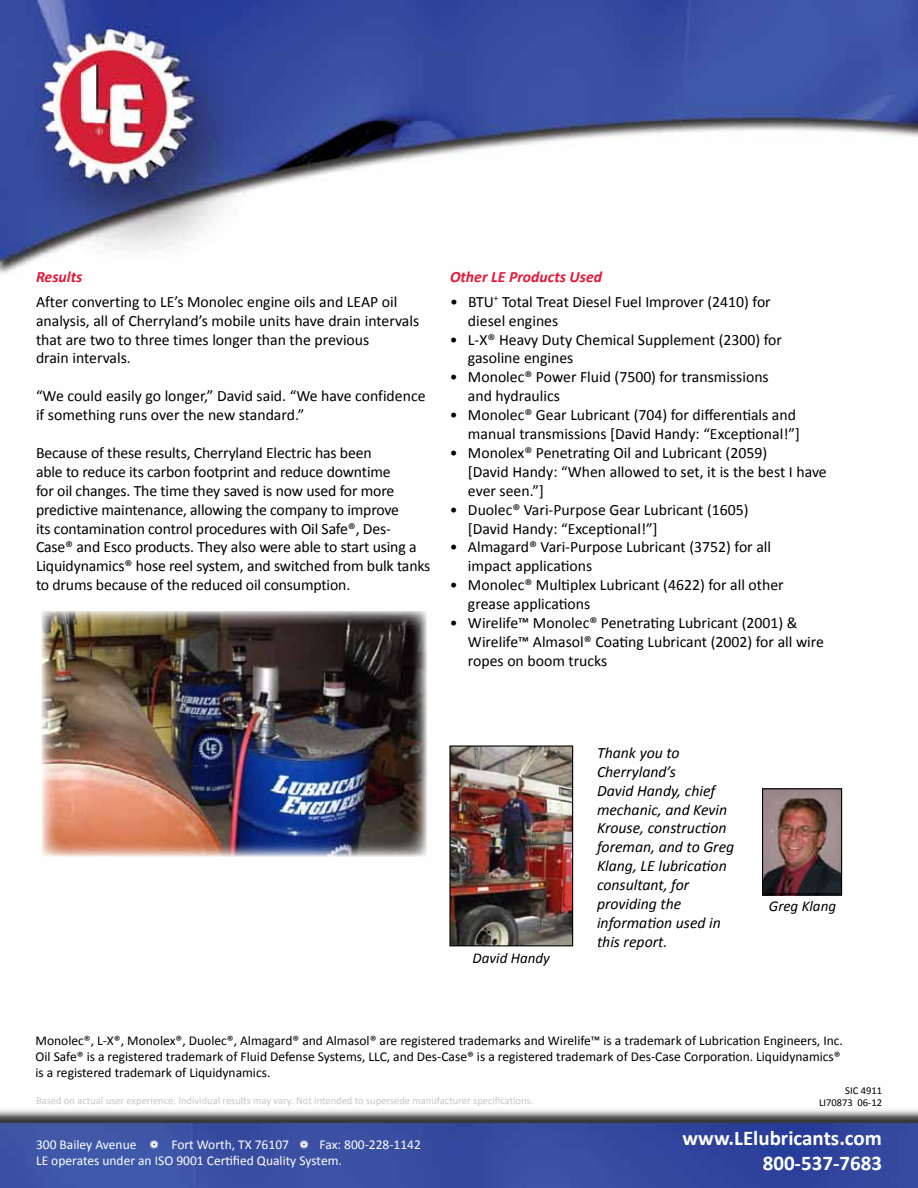
<style>
.page{position:relative;width:918px;height:1188px;background:#fff}
.page>*{position:absolute;margin:0;border:0;box-sizing:border-box;transform-origin:0 0}
.t1{font:700 21px/25.2px "Calibri";color:#fff;text-align:right}
.t2{font:15.75px/18.9px "Calibri";color:#000}
.t3{font:italic 15.75px/18.9px "Calibri";color:#000}
.t4{font:italic 700 15.75px "Calibri";color:#e31837}
.t5{font:italic 15px "Calibri";color:#000}
.t6{font:13.5px/16.2px "Calibri";color:#000}
.t7{font:13.5px/16.2px "Calibri";color:#fff}
.t8{font:10.5px "Calibri";color:#c7c8ca}
.t9{font:10.5px/12.6px "Calibri";color:#000;text-align:right}
</style>
<div class="page">
<img style="left:0;top:0;width:918px;height:1188px">
<svg style="left:150px;top:1140px;width:8px;height:9px"></svg>
<svg style="left:300px;top:1140px;width:8px;height:9px"></svg>
<img style="left:764px;top:790px;width:76px;height:103px">
<div style="left:762px;top:788px;width:80px;height:107px;border:1px solid #000"></div>
<img style="left:42px;top:611px;width:385px;height:245px">
<img style="left:451px;top:747px;width:120px;height:197px">
<div style="left:449px;top:745px;width:124px;height:201px;border:1px solid #000"></div>
<p class="t4" style="left:36px;top:267px;width:48px">Results</p>
<p class="t2" style="left:36px;top:292px;width:385px">After converting to LE’s Monolec engine oils and LEAP oil analysis, all of Cherryland’s mobile units have drain intervals that are two to three times longer than the previous<br>drain intervals.</p>
<p class="t2" style="left:36px;top:387px;width:391px">“We could easily go longer,” David said. “We have confidence if something runs over the new standard.”</p>
<p class="t2" style="left:36px;top:443px;width:396px">Because of these results, Cherryland Electric has been<br>able to reduce its carbon footprint and reduce downtime<br>for oil changes. The time they saved is now used for more predictive maintenance, allowing the company to improve<br>its contamination control procedures with Oil Safe®, Des-Case® and Esco products. They also were able to start using a Liquidynamics® hose reel system, and switched from bulk tanks to drums because of the reduced oil consumption.</p>
<p class="t4" style="left:450px;top:267px;width:154px">Other LE Products Used</p>
<p class="t2" style="left:468px;top:292px;width:304px;text-indent:-18px">• BTU<sup>+</sup> Total Treat Diesel Fuel Improver (2410) for diesel engines</p>
<p class="t2" style="left:468px;top:330px;width:316px;text-indent:-18px">• L-X® Heavy Duty Chemical Supplement (2300) for gasoline engines</p>
<p class="t2" style="left:468px;top:368px;width:302px;text-indent:-18px">• Monolec® Power Fluid (7500) for transmissions and hydraulics</p>
<p class="t2" style="left:450px;top:405px;width:351px;text-align:right">• Monolec® Gear Lubricant (704) for differentials and manual transmissions [David Handy: “Exceptional!”]</p>
<p class="t2" style="left:468px;top:443px;width:360px;text-indent:-18px">• Monolex® Penetrating Oil and Lubricant (2059)<br>[David Handy: “When allowed to set, it is the best I have ever seen.”]</p>
<p class="t2" style="left:468px;top:500px;width:282px;text-indent:-18px">• Duolec® Vari-Purpose Gear Lubricant (1605) [David Handy: “Exceptional!”]</p>
<p class="t2" style="left:468px;top:538px;width:305px;text-indent:-18px">• Almagard® Vari-Purpose Lubricant (3752) for all impact applications</p>
<p class="t2" style="left:468px;top:576px;width:317px;text-indent:-18px">• Monolec® Multiplex Lubricant (4622) for all other grease applications</p>
<p class="t2" style="left:468px;top:613px;width:358px;text-indent:-18px">• Wirelife™ Monolec® Penetrating Lubricant (2001) &amp;<br>Wirelife™ Almasol® Coating Lubricant (2002) for all wire ropes on boom trucks</p>
<p class="t5" style="left:473px;top:948px;width:79px">David Handy</p>
<p class="t3" style="left:597px;top:743px;width:139px">Thank you to<br>Cherryland’s<br>David Handy, chief mechanic, and Kevin<br>Krouse, construction foreman, and to Greg<br>Klang, LE lubrication consultant, for providing the information used in this report.</p>
<p class="t5" style="left:769px;top:896px;width:69px">Greg Klang</p>
<p class="t6" style="left:36px;top:1032px;width:809px">Monolec®, L-X®, Monolex®, Duolec®, Almagard® and Almasol® are registered trademarks and Wirelife™ is a trademark of Lubrication Engineers, Inc.<br>Oil Safe® is a registered trademark of Fluid Defense Systems, LLC, and Des-Case® is a registered trademark of Des-Case Corporation. Liquidynamics® is a registered trademark of Liquidynamics.</p>
<p class="t8" style="left:36px;top:1094px;width:499px">Based on actual user experience. Individual results may vary. Not intended to supersede manufacturer specifications.</p>
<p class="t7" style="left:36px;top:1136px;width:102px">300 Bailey Avenue</p>
<p class="t7" style="left:171px;top:1136px;width:119px">Fort Worth, TX 76107</p>
<p class="t7" style="left:36px;top:1136px;width:386px;text-indent:284px">Fax: 800-228-1142<br>LE operates under an ISO 9001 Certified Quality System.</p>
<p class="t9" style="left:819px;top:1084px;width:64px">SIC 4911<br>LI70873 06-12</p>
<h1 class="t1" style="left:683px;top:1125px;width:201px">www.LElubricants.com<br>800-537-7683</h1>
</div>
